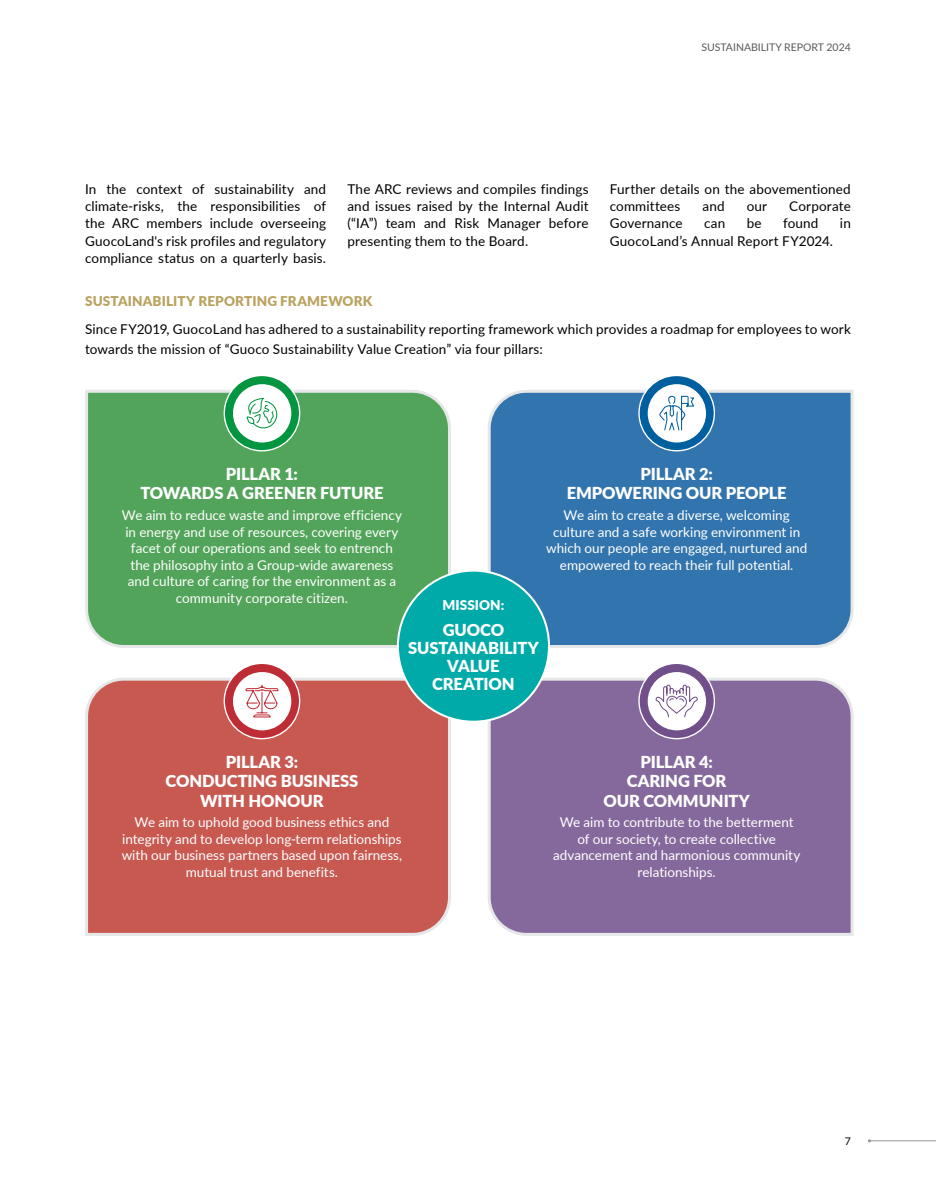
<style>
.page{position:relative;width:936px;height:1191px;background:#fff}
.page>*{position:absolute;margin:0;border:0;box-sizing:border-box;transform-origin:0 0}
.t1{font:900 16.5px/19.5px "Lato";letter-spacing:-.005em;color:#fff;text-align:center}
.t2{font:13.5px/16.5px "Lato";color:#fff;text-align:center}
.t3{font:13.5px/17.2px "Lato";letter-spacing:.01em;color:#000}
.t4{font:900 13.5px "Lato";letter-spacing:.01em;color:#baa360}
.t5{font:900 13.5px "Lato";letter-spacing:.005em;color:#fff}
.t6{font:10.5px "Lato";color:#58595b}
.t7{font:10.5px "Lato";color:#000}
</style>
<div class="page">
<div style="left:85px;top:390px;width:366px;height:258px;background:#52a45a"></div>
<div style="left:488px;top:390px;width:366px;height:258px;background:#3274ad"></div>
<div style="left:488px;top:678px;width:366px;height:258px;background:#85699c"></div>
<div style="left:85px;top:678px;width:366px;height:258px;background:#c85951"></div>
<div style="left:398px;top:570px;width:151px;height:151px;background:#00aaa8;border-radius:50%"></div>
<svg style="left:224px;top:375px;width:75px;height:76px"></svg>
<div style="left:223px;top:375px;width:77px;height:76px;border:1px solid #fff;border-radius:50%"></div>
<svg style="left:233px;top:384px;width:58px;height:58px"></svg>
<svg style="left:639px;top:375px;width:75px;height:76px"></svg>
<div style="left:638px;top:375px;width:77px;height:76px;border:1px solid #fff;border-radius:50%"></div>
<svg style="left:647px;top:384px;width:59px;height:58px"></svg>
<svg style="left:639px;top:663px;width:75px;height:75px"></svg>
<div style="left:638px;top:662px;width:77px;height:77px;border:1px solid #fff;border-radius:50%"></div>
<svg style="left:647px;top:672px;width:59px;height:58px"></svg>
<svg style="left:224px;top:663px;width:75px;height:75px"></svg>
<div style="left:223px;top:662px;width:77px;height:77px;border:1px solid #fff;border-radius:50%"></div>
<svg style="left:233px;top:672px;width:58px;height:58px"></svg>
<hr style="left:869px;top:1140px;width:66px;height:1px;background:#939598">
<p class="t6" style="left:701px;top:40px;width:151px">SUSTAINABILITY REPORT 2024</p>
<p class="t3" style="left:85px;top:180px;width:242px;text-align:justify">In the context of sustainability and climate-risks, the responsibilities of the ARC members include overseeing GuocoLand's risk profiles and regulatory compliance status on a quarterly basis.</p>
<p class="t3" style="left:347px;top:180px;width:242px;text-align:justify">The ARC reviews and compiles findings and issues raised by the Internal Audit (“IA”) team and Risk Manager before presenting them to the Board.</p>
<p class="t3" style="left:609px;top:180px;width:242px">Further details on the abovementioned committees</p>
<p class="t3" style="left:702px;top:197px;width:24px">and</p>
<p class="t3" style="left:746px;top:197px;width:22px">our</p>
<p class="t3" style="left:789px;top:197px;width:63px">Corporate</p>
<p class="t3" style="left:609px;top:214px;width:74px">Governance</p>
<p class="t3" style="left:704px;top:214px;width:23px">can</p>
<p class="t3" style="left:746px;top:214px;width:16px">be</p>
<p class="t3" style="left:783px;top:214px;width:37px">found</p>
<p class="t3" style="left:839px;top:214px;width:12px">in</p>
<p class="t3" style="left:609px;top:231px;width:225px">GuocoLand’s Annual Report FY2024.</p>
<p class="t4" style="left:85px;top:291px;width:289px">SUSTAINABILITY REPORTING FRAMEWORK</p>
<p class="t3" style="left:85px;top:319px;width:767px;line-height:19.5px">Since FY2019, GuocoLand has adhered to a sustainability reporting framework which provides a roadmap for employees to work towards the mission of “Guoco Sustainability Value Creation” via four pillars:</p>
<p class="t1" style="left:566px;top:463px;width:221px">PILLAR 2:<br>EMPOWERING OUR PEOPLE</p>
<p class="t2" style="left:546px;top:506px;width:262px">We aim to create a diverse, welcoming culture and a safe working environment in which our people are engaged, nurtured and empowered to reach their full potential.</p>
<p class="t1" style="left:140px;top:463px;width:245px">PILLAR 1:<br>TOWARDS A GREENER FUTURE</p>
<p class="t2" style="left:122px;top:506px;width:282px">We aim to reduce waste and improve efficiency in energy and use of resources, covering every facet of our operations and seek to entrench the philosophy into a Group-wide awareness and culture of caring for the environment as a community corporate citizen.</p>
<p class="t5" style="left:442px;top:595px;width:63px">MISSION:</p>
<p class="t1" style="left:408px;top:620px;width:132px;line-height:18px">GUOCO<br>SUSTAINABILITY<br>VALUE<br>CREATION</p>
<p class="t1" style="left:166px;top:751px;width:194px">PILLAR 3:<br>CONDUCTING BUSINESS<br>WITH HONOUR</p>
<p class="t2" style="left:122px;top:813px;width:282px">We aim to uphold good business ethics and integrity and to develop long-term relationships with our business partners based upon fairness, mutual trust and benefits.</p>
<p class="t1" style="left:603px;top:751px;width:148px">PILLAR 4:<br>CARING FOR<br>OUR COMMUNITY</p>
<p class="t2" style="left:553px;top:813px;width:249px">We aim to contribute to the betterment of our society, to create collective advancement and harmonious community relationships.</p>
<p class="t7" style="left:844px;top:1133px;width:8px">7</p>
</div>
